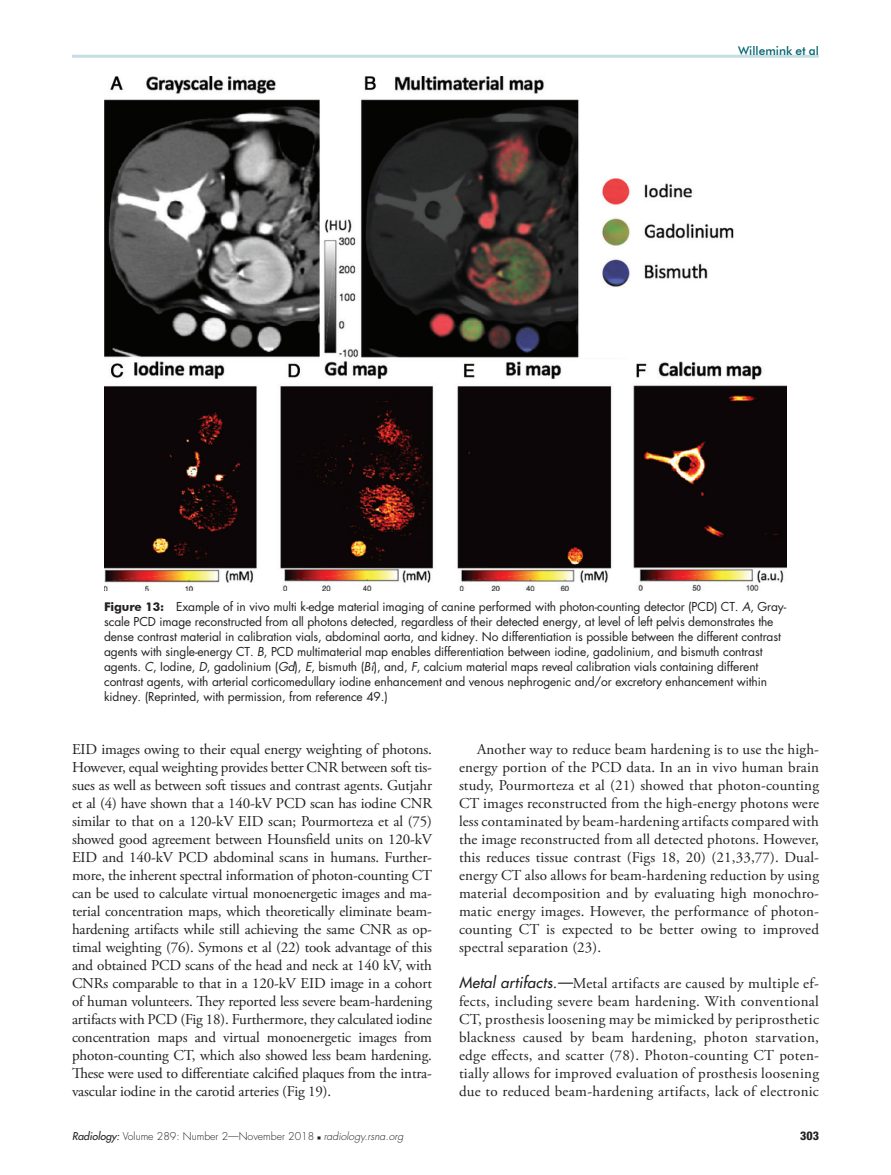
<style>
.page{position:relative;width:891px;height:1175px;background:#fff}
.page>*{position:absolute;margin:0;border:0;box-sizing:border-box;transform-origin:0 0}
.t1{font:15px/18px "Adobe Garamond Pro";letter-spacing:.01em;color:#231f20;text-align:justify}
.t2{font:12px/15px "Futura";letter-spacing:-.01em;color:#231f20}
.t3{font:500 12px "Futura BT";color:#00636d}
.t4{font:800 condensed 12px "Helvetica Neue";color:#231f20}
.t5{font:300 10.5px "Futura";color:#231f20}
.s1{font-family:"Futura BT";font-weight:700}
.s2{font-style:italic}
.s3{font-family:"Futura";font-style:italic}
.s4{font-weight:400;font-style:italic}
.s5{font-family:"Universal Newswith Comm Pi";font-weight:400;font-size:6px}
</style>
<div class="page">
<hr style="left:72px;top:55px;width:747px;height:3px;background:#c6dee1">
<img style="left:104px;top:76px;width:683px;height:514px">
<p class="t3" style="left:738px;top:43px;width:82px">Willemink et al</p>
<p class="t2" style="left:104px;top:599px;width:684px"><span class="s1">Figure 13:</span> Example of in vivo multi k-edge material imaging of canine performed with photon-counting detector (PCD) CT. <span class="s2">A</span>, Gray&shy;scale PCD image reconstructed from all photons detected, regardless of their detected energy, at level of left pelvis demonstrates the dense contrast material in calibration vials, abdominal aorta, and kidney. No differentiation is possible between the different contrast agents with single-energy CT. <span class="s2">B</span>, PCD multimaterial map enables differentiation between iodine, gadolinium, and bismuth contrast agents. <span class="s2">C</span>, Iodine, <span class="s2">D</span>, gadolinium (<span class="s2">Gd</span>), <span class="s2">E</span>, bismuth (<span class="s2">Bi</span>), and, <span class="s2">F</span>, calcium material maps reveal calibration vials containing different contrast agents, with arterial corticomedullary iodine enhancement and venous nephrogenic and/or excretory enhancement within kidney. (Reprinted, with permission, from reference 49.)</p>
<p class="t1" style="left:72px;top:741px;width:362px">EID images owing to their equal energy weighting of photons.<br>However, equal weighting provides better CNR between soft tis&shy;sues as well as between soft tissues and contrast agents. Gutjahr et al (4) have shown that a 140-kV PCD scan has iodine CNR similar to that on a 120-kV EID scan; Pourmorteza et al (75) showed good agreement between Hounsfield units on 120-kV EID and 140-kV PCD abdominal scans in humans. Further&shy;more, the inherent spectral information of photon-counting CT can be used to calculate virtual monoenergetic images and ma&shy;terial concentration maps, which theoretically eliminate beam&shy;hardening artifacts while still achieving the same CNR as op&shy;timal weighting (76). Symons et al (22) took advantage of this and obtained PCD scans of the head and neck at 140 kV, with CNRs comparable to that in a 120-kV EID image in a cohort of human volunteers. They reported less severe beam-hardening artifacts with PCD (Fig 18). Furthermore, they calculated iodine concentration maps and virtual monoenergetic images from photon-counting CT, which also showed less beam hardening.<br>These were used to differentiate calcified plaques from the intra&shy;vascular iodine in the carotid arteries (Fig 19).</p>
<p class="t1" style="left:459px;top:741px;width:362px;text-indent:18px">Another way to reduce beam hardening is to use the high&shy;energy portion of the PCD data. In an in vivo human brain study, Pourmorteza et al (21) showed that photon-counting CT images reconstructed from the high-energy photons were less contaminated by beam-hardening artifacts compared with the image reconstructed from all detected photons. However, this reduces tissue contrast (Figs 18, 20) (21,33,77). Dual&shy;energy CT also allows for beam-hardening reduction by using material decomposition and by evaluating high monochro&shy;matic energy images. However, the performance of photon&shy;counting CT is expected to be better owing to improved spectral separation (23).</p>
<p class="t1" style="left:459px;top:975px;width:362px"><span class="s3">Metal artifacts.—</span>Metal artifacts are caused by multiple ef&shy;fects, including severe beam hardening. With conventional CT, prosthesis loosening may be mimicked by periprosthetic blackness caused by beam hardening, photon starvation, edge effects, and scatter (78). Photon-counting CT poten&shy;tially allows for improved evaluation of prosthesis loosening due to reduced beam-hardening artifacts, lack of electronic</p>
<p class="t5" style="left:72px;top:1129px;width:333px"><span class="s4">Radiology:</span> Volume 289: Number 2—November 2018 <span class="s5">n</span> <span class="s2">radiology.rsna.org</span></p>
<p class="t4" style="left:800px;top:1128px;width:20px">303</p>
</div>
